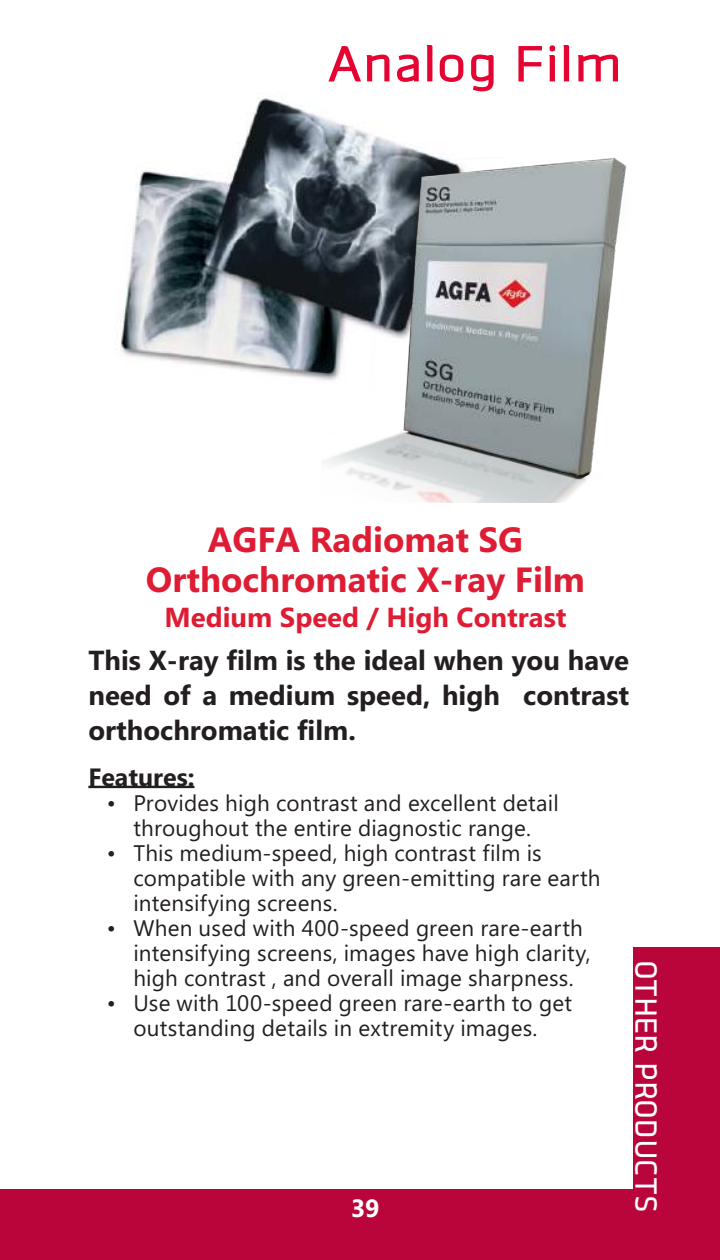
<style>
.page{position:relative;width:720px;height:1260px;background:#fff}
.page>*{position:absolute;margin:0;border:0;box-sizing:border-box;transform-origin:0 0}
.t1{font:50px "Vieworks B";color:#e40331;scale:1.09 1}
.t2{font:700 35px/40px "Microsoft Phags Pa";color:#de1d35;text-align:center}
.t3{font:30px "Vieworks B";color:#fff}
.t4{font:700 27.5px/35px "Microsoft Phags Pa";color:#231f20;text-align:justify}
.t5{font:700 27.5px "Microsoft Phags Pa";color:#de1d35}
.t6{font:700 25px "Microsoft Phags Pa";color:#231f20}
.t7{font:700 25px "Microsoft Phags Pa";color:#fff}
.t8{font:22.5px/25px "Microsoft Phags Pa";letter-spacing:.01em;color:#231f20;text-align:center}
</style>
<div class="page">
<div style="left:0;top:1189px;width:720px;height:71px;background:#ba053a"></div>
<div style="left:634px;top:947px;width:86px;height:313px;background:#ba053a"></div>
<hr style="left:88px;top:786px;width:106px;height:2px;background:#231f20">
<img style="left:120px;top:98px;width:322px;height:282px">
<img style="left:321px;top:158px;width:306px;height:344px">
<h1 class="t1" style="left:328px;top:34px;width:272px">Analog Film</h1>
<h2 class="t2" style="left:146px;top:517px;width:441px">AGFA Radiomat SG<br>Orthochromatic X-ray Film</h2>
<p class="t5" style="left:165px;top:597px;width:403px">Medium Speed / High Contrast</p>
<p class="t4" style="left:88px;top:641px;width:542px">This X-ray film is the ideal when you have need of a medium speed, high contrast orthochromatic film.</p>
<p class="t6" style="left:88px;top:759px;width:108px">Features:</p>
<p class="t8" style="left:107px;top:789px;width:453px">• Provides high contrast and excellent detail throughout the entire diagnostic range.</p>
<p class="t8" style="left:133px;top:839px;width:469px;text-align:left;text-indent:-27px">• This medium-speed, high contrast film is compatible with any green-emitting rare earth intensifying screens.</p>
<p class="t8" style="left:133px;top:914px;width:459px;text-align:left;text-indent:-27px">• When used with 400-speed green rare-earth intensifying screens, images have high clarity, high contrast , and overall image sharpness.</p>
<p class="t8" style="left:107px;top:989px;width:467px">• Use with 100-speed green rare-earth to get outstanding details in extremity images.</p>
<h3 class="t3" style="left:664px;top:960px;width:254px;rotate:90deg">OTHER PRODUCTS</h3>
<p class="t7" style="left:351px;top:1190px;width:30px">39</p>
</div>
